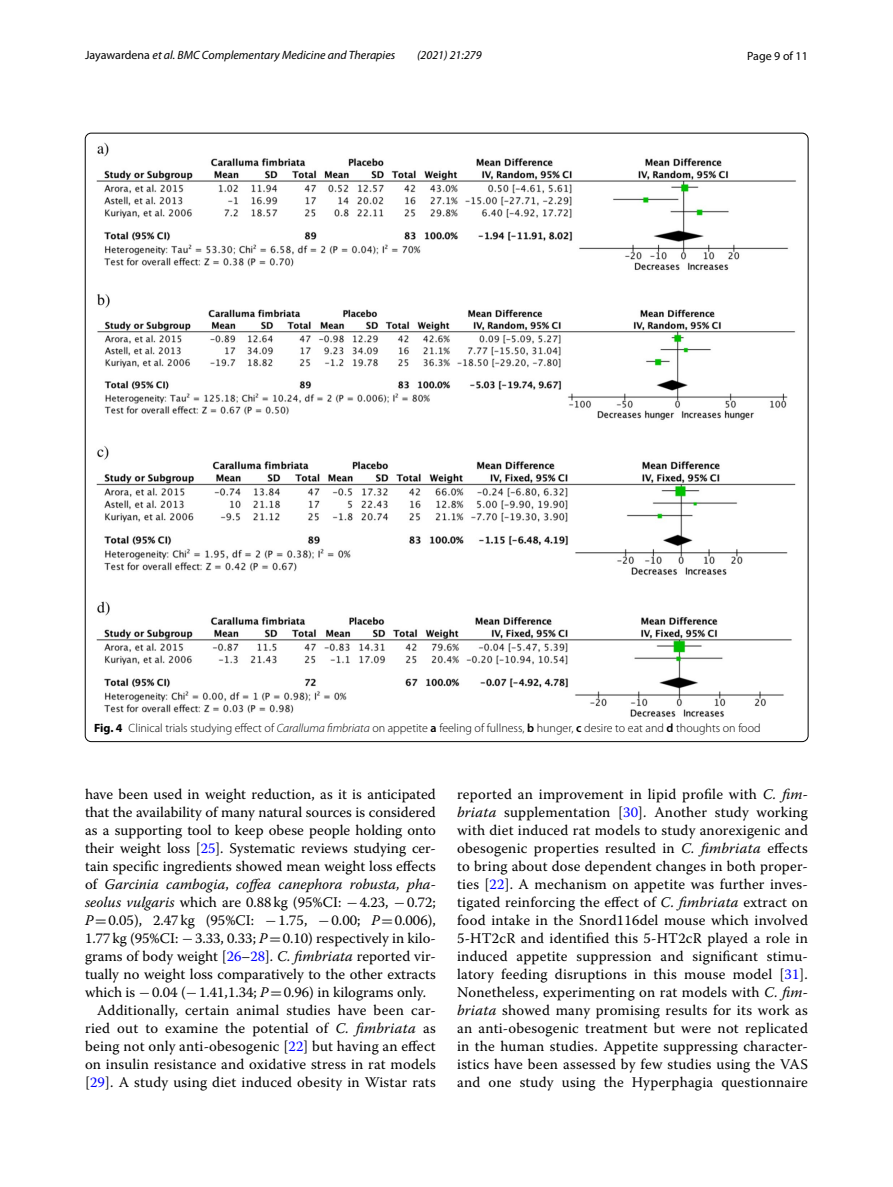
<style>
.page{position:relative;width:893px;height:1187px;background:#fff}
.page>*{position:absolute;margin:0;border:0;box-sizing:border-box;transform-origin:0 0}
.t1{font:14.7px/18px "Warnock Pro";letter-spacing:.005em;color:#000;text-align:justify}
.t2{font:italic 14.7px "Warnock Pro";color:#000}
.t3{font:300 12px "Myriad Pro";color:#000}
.t4{font:italic 12px "Myriad Pro";color:#000}
.t5{font:12px "Myriad Pro";color:#000}
.s1{font-style:normal}
.s2{font-weight:700}
.s3{font-style:italic}
.s4{font-weight:600}
.s5{color:#00f}
.s6{font-family:"MTSY"}
</style>
<div class="page">
<img style="left:96px;top:142px;width:700px;height:575px">
<p class="t4" style="left:85px;top:48px;width:312px"><span class="s1">Jayawardena</span> et al. BMC Complementary Medicine and Therapies</p>
<p class="t4" style="left:417px;top:48px;width:66px">(2021) 21:279</p>
<p class="t5" style="left:747px;top:48px;width:62px">Page 9 of 11</p>
<p class="t3" style="left:94px;top:721px;width:668px"><span class="s2">Fig. 4</span> Clinical trials studying effect of <span class="s3">Caralluma fimbriata</span> on appetite <span class="s4">a</span> feeling of fullness, <span class="s4">b</span> hunger, <span class="s4">c</span> desire to eat and <span class="s4">d</span> thoughts on food</p>
<p class="t1" style="left:85px;top:785px;width:352px">have been used in weight reduction, as it is anticipated</p>
<p class="t1" style="left:85px;top:803px;width:352px">that the availability of many natural sources is considered</p>
<p class="t1" style="left:85px;top:821px;width:352px">as a supporting tool to keep obese people holding onto</p>
<p class="t1" style="left:85px;top:839px;width:352px">their weight loss [<span class="s5">25</span>]. Systematic reviews studying cer-</p>
<p class="t1" style="left:85px;top:857px;width:352px">tain specific ingredients showed mean weight loss effects</p>
<p class="t2" style="left:85px;top:875px;width:352px"><span class="s1">of</span> Garcinia cambogia<span class="s1">,</span> coffea canephora robusta, pha-</p>
<p class="t1" style="left:85px;top:893px;width:352px"><span class="s3">seolus vulgaris</span> which are 0.88 kg (95%CI: <span class="s6">−</span>4.23, <span class="s6">−</span>0.72;</p>
<p class="t1" style="left:85px;top:911px;width:352px"><span class="s3">P</span><span class="s6">=</span>0.05), 2.47kg (95%CI: <span class="s6">−</span>1.75, <span class="s6">−</span>0.00; <span class="s3">P</span><span class="s6">=</span>0.006),</p>
<p class="t1" style="left:85px;top:929px;width:352px">1.77kg (95%CI: <span class="s6">−</span>3.33, 0.33; <span class="s3">P</span><span class="s6">=</span>0.10) respectively in kilo-</p>
<p class="t1" style="left:85px;top:947px;width:352px">grams of body weight [<span class="s5">26</span>–<span class="s5">28</span>]. <span class="s3">C. fimbriata</span> reported vir-</p>
<p class="t1" style="left:85px;top:965px;width:352px">tually no weight loss comparatively to the other extracts</p>
<p class="t1" style="left:85px;top:983px;width:343px">which is <span class="s6">−</span>0.04 (<span class="s6">−</span>1.41,1.34; <span class="s3">P</span><span class="s6">=</span>0.96) in kilograms only.</p>
<p class="t1" style="left:97px;top:1001px;width:340px">Additionally, certain animal studies have been car-</p>
<p class="t1" style="left:85px;top:1019px;width:352px">ried out to examine the potential of <span class="s3">C. fimbriata</span> as</p>
<p class="t1" style="left:85px;top:1037px;width:352px">being not only anti-obesogenic [<span class="s5">22</span>] but having an effect</p>
<p class="t1" style="left:85px;top:1055px;width:352px">on insulin resistance and oxidative stress in rat models</p>
<p class="t1" style="left:85px;top:1073px;width:352px">[<span class="s5">29</span>]. A study using diet induced obesity in Wistar rats</p>
<p class="t1" style="left:457px;top:785px;width:352px">reported an improvement in lipid profile with <span class="s3">C. fim&shy;briata</span> supplementation [<span class="s5">30</span>]. Another study working with diet induced rat models to study anorexigenic and obesogenic properties resulted in <span class="s3">C. fimbriata</span> effects to bring about dose dependent changes in both proper&shy;ties [<span class="s5">22</span>]. A mechanism on appetite was further inves&shy;tigated reinforcing the effect of <span class="s3">C. fimbriata</span> extract on food intake in the Snord116del mouse which involved 5-HT2cR and identified this 5-HT2cR played a role in induced appetite suppression and significant stimu&shy;latory feeding disruptions in this mouse model [<span class="s5">31</span>].<br>Nonetheless, experimenting on rat models with <span class="s3">C. fim&shy;briata</span> showed many promising results for its work as an anti-obesogenic treatment but were not replicated in the human studies. Appetite suppressing character&shy;istics have been assessed by few studies using the VAS and one study using the Hyperphagia questionnaire</p>
</div>
